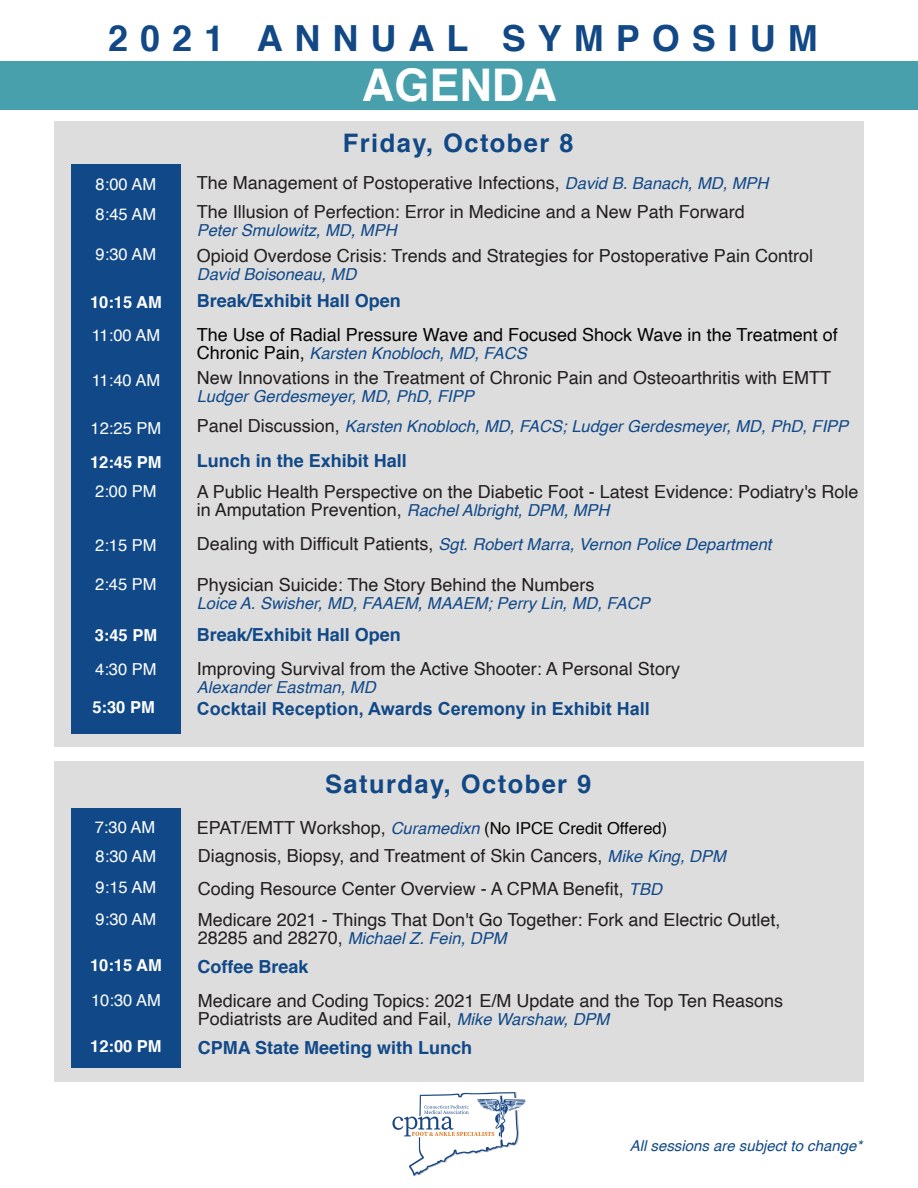
<style>
.page{position:relative;width:918px;height:1188px;background:#fff}
.page>*{position:absolute;margin:0;border:0;box-sizing:border-box;transform-origin:0 0}
.t1{font:700 45px "Helvetica";color:#fff}
.t2{font:700 36px "Helvetica";letter-spacing:.335em;color:#114885}
.t3{font:700 25.5px "Helvetica";letter-spacing:.055em;color:#114885}
.t4{font:18px/18px "Helvetica";color:#231f20}
.t5{font:700 18px "Helvetica";color:#114988}
.t6{font:18px "Helvetica";color:#040503}
.t7{font:700 18px "Arial";color:#114988}
.t8{font:italic 16.5px/30px "Helvetica";color:#114988}
.t9{font:16.5px/29.7px "Helvetica";color:#fff}
.t10{font:16.5px "Helvetica";color:#040503}
.t11{font:700 16.5px "Helvetica";color:#fff}
.t12{font:italic 15px "Helvetica";color:#114988}
.s1{font-style:italic;font-size:16.5px;color:#114988}
.s2{font-style:normal;font-size:18px;color:#040503}
.s3{font-style:normal;font-size:18px;color:#231f20}
.s4{font-size:18px;color:#231f20}
.s5{font-style:italic;color:#144787}
</style>
<div class="page">
<div style="left:0;top:61px;width:918px;height:48px;background:#47a0ab"></div>
<div style="left:54px;top:761px;width:810px;height:321px;background:#ddd"></div>
<div style="left:54px;top:121px;width:810px;height:626px;background:#ddd"></div>
<div style="left:71px;top:164px;width:110px;height:570px;background:#114988"></div>
<div style="left:71px;top:809px;width:110px;height:259px;background:#114988"></div>
<svg style="left:392px;top:1092px;width:134px;height:84px"></svg>
<h2 class="t2" style="left:108px;top:10px;width:711px">2021 ANNUAL SYMPOSIUM</h2>
<h1 class="t1" style="left:362px;top:49px;width:196px">AGENDA</h1>
<h3 class="t3" style="left:343px;top:122px;width:232px">Friday, October 8</h3>
<p class="t4" style="left:197px;top:169px;width:573px;line-height:29px">The Management of Postoperative Infections, <span class="s1">David B. Banach, MD, MPH<br></span>The Illusion of Perfection: Error in Medicine and a New Path Forward</p>
<p class="t8" style="left:197px;top:216px;width:201px">Peter Smulowitz, MD, MPH</p>
<p class="t4" style="left:197px;top:247px;width:618px">Opioid Overdose Crisis: Trends and Strategies for Postoperative Pain Control</p>
<p class="t8" style="left:197px;top:259px;width:161px">David Boisoneau, MD</p>
<p class="t9" style="left:96px;top:170px;width:62px">8:00 AM<br>8:45 AM</p>
<p class="t9" style="left:96px;top:240px;width:62px">9:30 AM</p>
<p class="t11" style="left:90px;top:289px;width:73px">10:15 AM</p>
<p class="t9" style="left:92px;top:321px;width:70px">11:00 AM</p>
<p class="t9" style="left:92px;top:366px;width:70px">11:40 AM</p>
<p class="t9" style="left:91px;top:413px;width:72px">12:25 PM</p>
<p class="t11" style="left:90px;top:449px;width:73px">12:45 PM</p>
<p class="t9" style="left:95px;top:477px;width:63px">2:00 PM</p>
<p class="t5" style="left:197px;top:286px;width:206px">Break/Exhibit Hall Open</p>
<p class="t6" style="left:197px;top:320px;width:643px">The Use of Radial Pressure Wave and Focused Shock Wave in the Treatment of</p>
<p class="t8" style="left:197px;top:338px;width:331px"><span class="s2">Chronic Pain,</span> Karsten Knobloch, MD, FACS</p>
<p class="t4" style="left:197px;top:370px;width:636px">New Innovations in the Treatment of Chronic Pain and Osteoarthritis with EMTT</p>
<p class="t8" style="left:197px;top:382px;width:653px">Ludger Gerdesmeyer, MD, PhD, FIPP<br><span class="s3">Panel Discussion,</span> Karsten Knobloch, MD, FACS; Ludger Gerdesmeyer, MD, PhD, FIPP</p>
<p class="t5" style="left:197px;top:447px;width:212px">Lunch in the Exhibit Hall</p>
<p class="t4" style="left:197px;top:483px;width:663px">A Public Health Perspective on the Diabetic Foot - Latest Evidence: Podiatry's Role in Amputation Prevention, <span class="s1">Rachel Albright, DPM, MPH</span></p>
<p class="t8" style="left:197px;top:530px;width:576px"><span class="s3">Dealing with Difficult Patients,</span> Sgt. Robert Marra, Vernon Police Department</p>
<p class="t4" style="left:197px;top:576px;width:399px">Physician Suicide: The Story Behind the Numbers</p>
<p class="t8" style="left:197px;top:589px;width:454px">Loice A. Swisher, MD, FAAEM, MAAEM; Perry Lin, MD, FACP</p>
<p class="t9" style="left:95px;top:531px;width:63px">2:15 PM</p>
<p class="t9" style="left:95px;top:570px;width:63px">2:45 PM</p>
<p class="t11" style="left:95px;top:622px;width:64px">3:45 PM</p>
<p class="t9" style="left:95px;top:655px;width:63px">4:30 PM</p>
<p class="t11" style="left:92px;top:694px;width:64px">5:30 PM</p>
<p class="t5" style="left:197px;top:621px;width:206px">Break/Exhibit Hall Open</p>
<p class="t4" style="left:197px;top:660px;width:485px">Improving Survival from the Active Shooter: A Personal Story</p>
<p class="t8" style="left:197px;top:672px;width:180px">Alexander Eastman, MD</p>
<p class="t7" style="left:197px;top:696px;width:455px">Cocktail Reception, Awards Ceremony in Exhibit Hall</p>
<h3 class="t3" style="left:325px;top:763px;width:268px">Saturday, October 9</h3>
<p class="t9" style="left:95px;top:813px;width:62px">7:30 AM</p>
<p class="t10" style="left:197px;top:815px;width:472px"><span class="s4">EPAT/EMTT Workshop,</span> <span class="s5">Curamedixn</span> (No IPCE Credit Offered)</p>
<p class="t9" style="left:96px;top:841px;width:62px;line-height:30.6px">8:30 AM<br>9:15 AM</p>
<p class="t9" style="left:96px;top:905px;width:62px">9:30 AM</p>
<p class="t4" style="left:198px;top:840px;width:530px;line-height:33px">Diagnosis, Biopsy, and Treatment of Skin Cancers, <span class="s1">Mike King, DPM<br></span>Coding Resource Center Overview - A CPMA Benefit, <span class="s1">TBD</span></p>
<p class="t4" style="left:198px;top:911px;width:584px">Medicare 2021 - Things That Don't Go Together: Fork and Electric Outlet,</p>
<p class="t8" style="left:198px;top:923px;width:310px"><span class="s3">28285 and 28270,</span> Michael Z. Fein, DPM</p>
<p class="t11" style="left:90px;top:952px;width:73px">10:15 AM</p>
<p class="t5" style="left:197px;top:952px;width:113px">Coffee Break</p>
<p class="t9" style="left:91px;top:986px;width:71px">10:30 AM</p>
<p class="t11" style="left:90px;top:1033px;width:73px">12:00 PM</p>
<p class="t4" style="left:198px;top:992px;width:587px">Medicare and Coding Topics: 2021 E/M Update and the Top Ten Reasons<br>Podiatrists are Audited and Fail, <span class="s1">Mike Warshaw, DPM</span></p>
<p class="t5" style="left:198px;top:1033px;width:276px">CPMA State Meeting with Lunch</p>
<p class="t12" style="left:630px;top:1134px;width:234px">All sessions are subject to change*</p>
</div>
